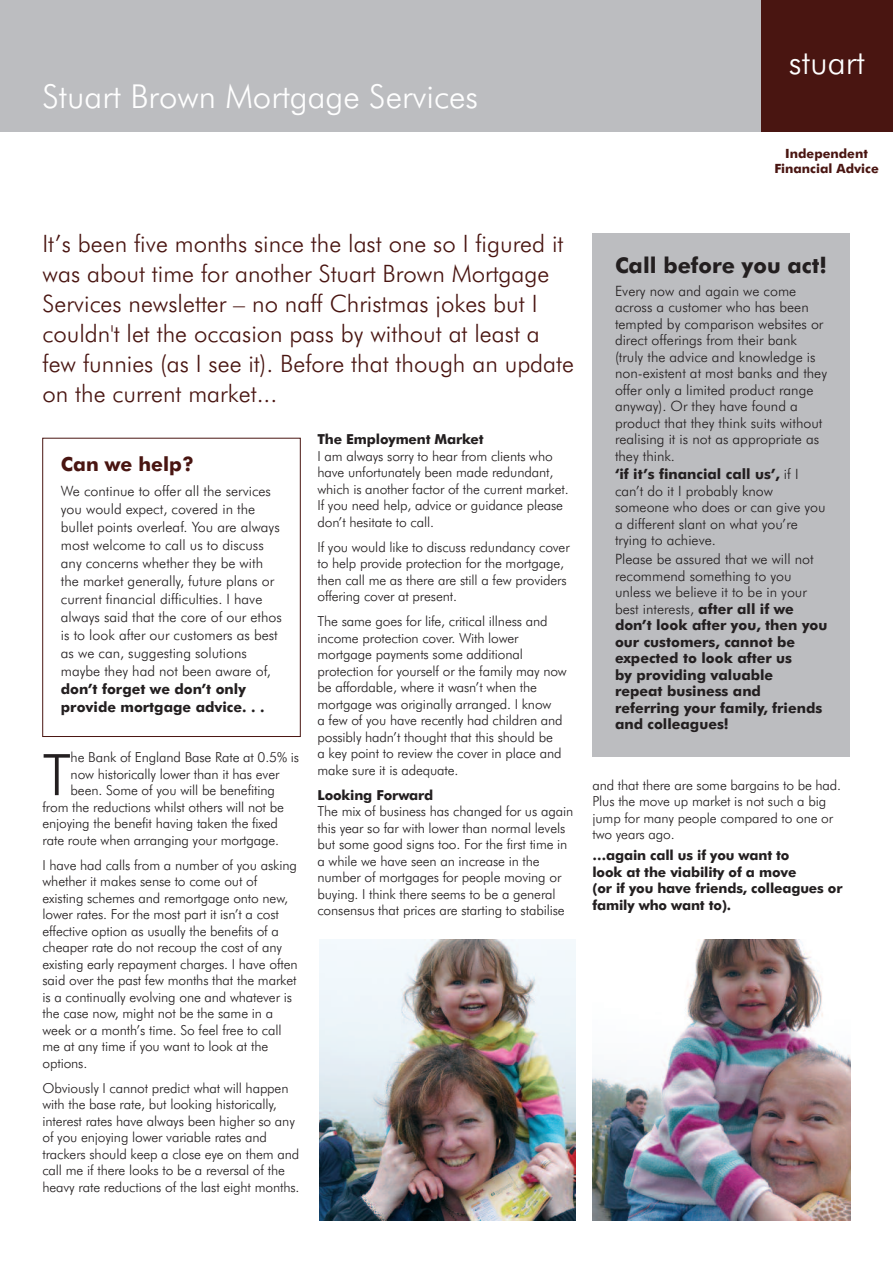
<style>
.page{position:relative;width:893px;height:1263px;background:#fff}
.page>*{position:absolute;margin:0;border:0;box-sizing:border-box;transform-origin:0 0}
.t1{font:300 57.3px "Futura BT";color:#231f20}
.t2{font:300 33.6px "Futura BT";color:#fff}
.t3{font:300 33px "Futura BT";color:#fff}
.t4{font:300 24px/30px "Futura BT";color:#491511}
.t5{font:700 21.75px "Futura BT";color:#231f20}
.t6{font:700 19.5px "Futura BT";color:#491511}
.t7{font:300 14.25px/16.5px "Futura BT";color:#231f20}
.t8{font:700 14.25px/16.5px "Futura BT";color:#231f20}
.t9{font:300 13.8px/16.5px "Futura BT";letter-spacing:-.01em;color:#231f20}
.t10{font:700 13.8px/16.5px "Futura BT";letter-spacing:-.01em;color:#231f20}
.t11{font:700 12.75px/15.3px "Futura BT";color:#491511;text-align:center}
.s1{font-weight:700}
.s2{font-weight:300}
</style>
<div class="page">
<div style="left:0;top:0;width:893px;height:131px;background:#bcbdc0"></div>
<div style="left:761px;top:0;width:132px;height:131px;background:#491511"></div>
<div style="left:592px;top:234px;width:258px;height:523px;background:#bcbdc0"></div>
<img style="left:319px;top:940px;width:256px;height:280px">
<img style="left:592px;top:940px;width:258px;height:280px">
<h3 class="t3" style="left:43px;top:83px;width:437px">Stuart Brown Mortgage Services</h3>
<h2 class="t2" style="left:789px;top:49px;width:77px">stuart</h2>
<p class="t11" style="left:774px;top:147px;width:106px">Independent<br>Financial Advice</p>
<p class="t4" style="left:43px;top:231px;width:533px">It’s been five months since the last one so I figured it was about time for another Stuart Brown Mortgage Services newsletter – no naff Christmas jokes but I couldn't let the occasion pass by without at least a few funnies (as I see it). Before that though an update on the current market...</p>
<h3 class="t6" style="left:61px;top:456px;width:134px">Can we help?</h3>
<p class="t7" style="left:61px;top:483px;width:222px;line-height:18px">We continue to offer all the services you would expect, covered in the bullet points overleaf. You are always most welcome to call us to discuss any concerns whether they be with the market generally, future plans or current financial difficulties. I have always said that the core of our ethos is to look after our customers as best as we can, suggesting solutions maybe they had not been aware of,</p>
<p class="t8" style="left:61px;top:681px;width:205px;line-height:18px">don’t forget we don’t only provide mortgage advice. . .</p>
<h1 class="t1" style="left:43px;top:752px;width:30px">T</h1>
<p class="t9" style="left:71px;top:750px;width:230px">he Bank of England Base Rate at 0.5% is</p>
<p class="t9" style="left:71px;top:767px;width:210px">now historically lower than it has ever</p>
<p class="t9" style="left:71px;top:783px;width:206px">been. Some of you will be benefiting</p>
<p class="t9" style="left:43px;top:800px;width:243px">from the reductions whilst others will not be</p>
<p class="t9" style="left:43px;top:816px;width:237px">enjoying the benefit having taken the fixed</p>
<p class="t9" style="left:43px;top:833px;width:238px">rate route when arranging your mortgage.</p>
<p class="t9" style="left:43px;top:858px;width:257px">I have had calls from a number of you asking whether it makes sense to come out of existing schemes and remortgage onto new, lower rates. For the most part it isn’t a cost effective option as usually the benefits of a cheaper rate do not recoup the cost of any existing early repayment charges. I have often said over the past few months that the market is a continually evolving one and whatever is the case now, might not be the same in a week or a month’s time. So feel free to call me at any time if you want to look at the options.</p>
<p class="t9" style="left:42px;top:1081px;width:258px">Obviously I cannot predict what will happen with the base rate, but looking historically, interest rates have always been higher so any of you enjoying lower variable rates and trackers should keep a close eye on them and call me if there looks to be a reversal of the heavy rate reductions of the last eight months.</p>
<p class="t10" style="left:317px;top:432px;width:168px">The Employment Market</p>
<p class="t9" style="left:317px;top:449px;width:253px">I am always sorry to hear from clients who have unfortunately been made redundant, which is another factor of the current market.<br>If you need help, advice or guidance please don’t hesitate to call.</p>
<p class="t9" style="left:317px;top:540px;width:254px">If you would like to discuss redundancy cover to help provide protection for the mortgage, then call me as there are still a few providers offering cover at present.</p>
<p class="t9" style="left:317px;top:614px;width:251px">The same goes for life, critical illness and income protection cover. With lower mortgage payments some additional protection for yourself or the family may now be affordable, where it wasn’t when the mortgage was originally arranged. I know<br>a few of you have recently had children and possibly hadn’t thought that this should be<br>a key point to review the cover in place and make sure it is adequate.</p>
<p class="t10" style="left:317px;top:788px;width:117px">Looking Forward</p>
<p class="t9" style="left:317px;top:804px;width:257px">The mix of business has changed for us again this year so far with lower than normal levels but some good signs too. For the first time in a while we have seen an increase in the number of mortgages for people moving or buying. I think there seems to be a general consensus that prices are starting to stabilise</p>
<h3 class="t5" style="left:615px;top:256px;width:214px">Call before you act!</h3>
<p class="t7" style="left:615px;top:284px;width:214px">Every now and again we come across a customer who has been tempted by comparison websites or direct offerings from their bank (truly the advice and knowledge is non-existent at most banks and they offer only a limited product range anyway). Or they have found a product that they think suits without realising it is not as appropriate as they think.</p>
<p class="t7" style="left:615px;top:467px;width:212px"><span class="s1">‘if it’s financial call us’,</span> if I can’t do it I probably know someone who does or can give you a different slant on what you’re trying to achieve.</p>
<p class="t8" style="left:615px;top:552px;width:214px"><span class="s2">Please be assured that we will not recommend something to you unless we believe it to be in your best interests,</span> after all if we don’t look after you, then you our customers, cannot be expected to look after us<br>by providing valuable<br>repeat business and referring your family, friends and colleagues!</p>
<p class="t9" style="left:592px;top:778px;width:250px">and that there are some bargains to be had.<br>Plus the move up market is not such a big jump for many people compared to one or two years ago.</p>
<p class="t10" style="left:592px;top:848px;width:252px">…again call us if you want to<br>look at the viability of a move<br>(or if you have friends, colleagues or family who want to).</p>
</div>
